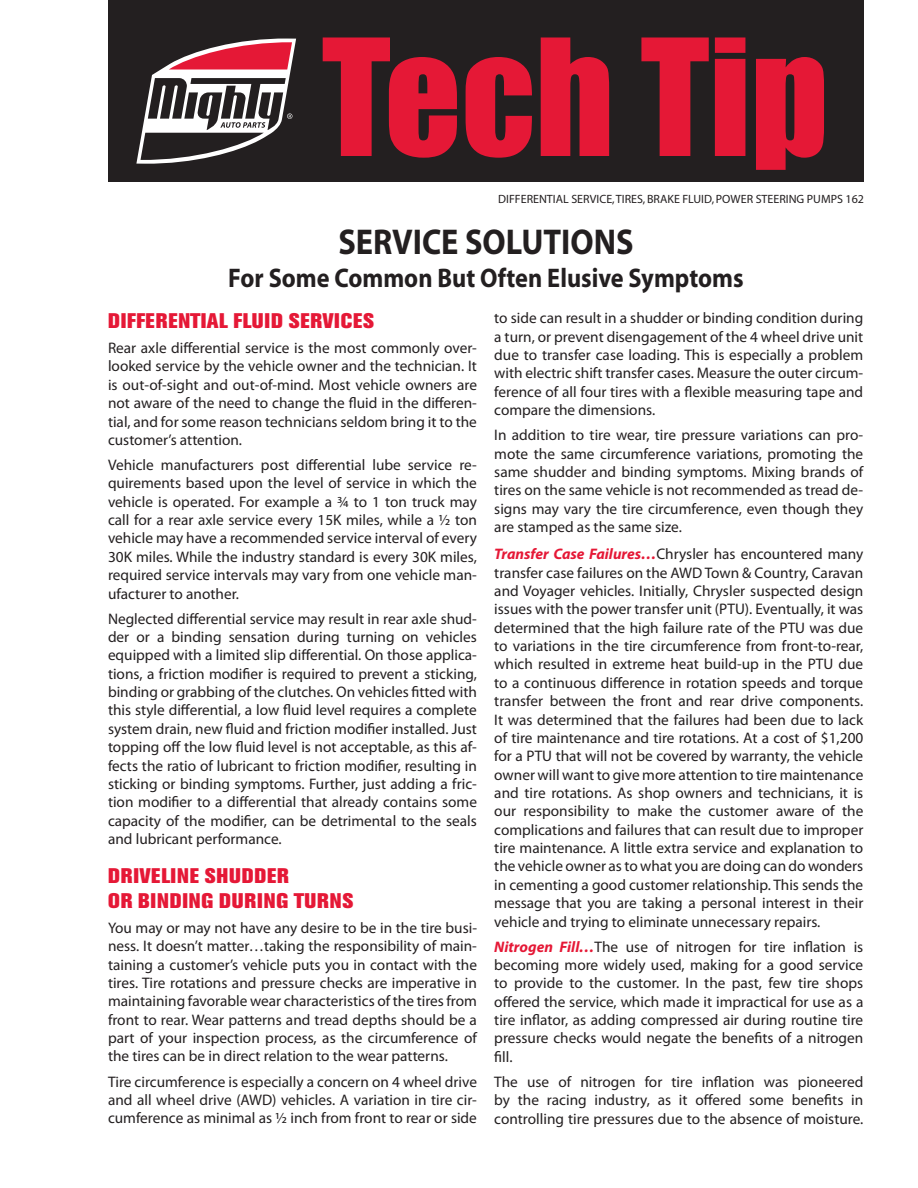
<style>
.page{position:relative;width:918px;height:1188px;background:#fff}
.page>*{position:absolute;margin:0;border:0;box-sizing:border-box;transform-origin:0 0}
.t1{font:700 36px "Myriad";color:#231f20;scale:.9 1}
.t2{font:700 27px "Myriad";color:#231f20;scale:.9 1}
.t3{font:800 21px/25.2px "Akzidenz Grotesk BE";letter-spacing:.04em;color:#e51836}
.t4{font:15.3px/18.3px "Myriad Pro";color:#231f20;text-align:justify}
.t5{font:12px "Myriad";color:#231f20}
.s1{font-weight:700;font-style:italic;color:#e51836}
</style>
<div class="page">
<div style="left:108px;top:0;width:756px;height:182px;background:#231f20"></div>
<svg style="left:323px;top:37px;width:134px;height:121px"></svg>
<svg style="left:466px;top:57px;width:66px;height:101px"></svg>
<svg style="left:541px;top:37px;width:68px;height:119px"></svg>
<svg style="left:641px;top:37px;width:68px;height:119px"></svg>
<div style="left:715px;top:37px;width:30px;height:119px;background:#e51836"></div>
<svg style="left:756px;top:57px;width:68px;height:113px"></svg>
<svg style="left:136px;top:38px;width:160px;height:126px"></svg>
<p class="t5" style="left:498px;top:193px;width:367px">DIFFERENTIAL SERVICE, TIRES, BRAKE FLUID, POWER STEERING PUMPS 162</p>
<h1 class="t1" style="left:338px;top:223px;width:330px">SERVICE SOLUTIONS</h1>
<h2 class="t2" style="left:228px;top:264px;width:574px">For Some Common But Often Elusive Symptoms</h2>
<h3 class="t3" style="left:108px;top:308px;width:267px">DIFFERENTIAL FLUID SERVICES</h3>
<p class="t4" style="left:108px;top:339px;width:371px">Rear axle differential service is the most commonly over&shy;looked service by the vehicle owner and the technician. It is out-of-sight and out-of-mind. Most vehicle owners are not aware of the need to change the fluid in the differen&shy;tial, and for some reason technicians seldom bring it to the customer’s attention.</p>
<p class="t4" style="left:108px;top:455px;width:371px">Vehicle manufacturers post differential lube service re&shy;quirements based upon the level of service in which the vehicle is operated. For example a ¾ to 1 ton truck may call for a rear axle service every 15K miles, while a ½ ton vehicle may have a recommended service interval of every 30K miles. While the industry standard is every 30K miles, required service intervals may vary from one vehicle man&shy;ufacturer to another.</p>
<p class="t4" style="left:108px;top:609px;width:371px">Neglected differential service may result in rear axle shud&shy;der or a binding sensation during turning on vehicles equipped with a limited slip differential. On those applica&shy;tions, a friction modifier is required to prevent a sticking, binding or grabbing of the clutches. On vehicles fitted with this style differential, a low fluid level requires a complete system drain, new fluid and friction modifier installed. Just topping off the low fluid level is not acceptable, as this af&shy;fects the ratio of lubricant to friction modifier, resulting in sticking or binding symptoms. Further, just adding a fric&shy;tion modifier to a differential that already contains some capacity of the modifier, can be detrimental to the seals and lubricant performance.</p>
<h3 class="t3" style="left:108px;top:863px;width:246px">DRIVELINE SHUDDER<br>OR BINDING DURING TURNS</h3>
<p class="t4" style="left:108px;top:918px;width:371px">You may or may not have any desire to be in the tire busi&shy;ness. It doesn’t matter…taking the responsibility of main&shy;taining a customer’s vehicle puts you in contact with the tires. Tire rotations and pressure checks are imperative in maintaining favorable wear characteristics of the tires from front to rear. Wear patterns and tread depths should be a part of your inspection process, as the circumference of the tires can be in direct relation to the wear patterns.</p>
<p class="t4" style="left:108px;top:1072px;width:371px">Tire circumference is especially a concern on 4 wheel drive and all wheel drive (AWD) vehicles. A variation in tire cir&shy;cumference as minimal as ½ inch from front to rear or side</p>
<p class="t4" style="left:494px;top:309px;width:371px">to side can result in a shudder or binding condition during a turn, or prevent disengagement of the 4 wheel drive unit due to transfer case loading. This is especially a problem with electric shift transfer cases. Measure the outer circum&shy;ference of all four tires with a flexible measuring tape and compare the dimensions.</p>
<p class="t4" style="left:494px;top:426px;width:371px">In addition to tire wear, tire pressure variations can pro&shy;mote the same circumference variations, promoting the same shudder and binding symptoms. Mixing brands of tires on the same vehicle is not recommended as tread de&shy;signs may vary the tire circumference, even though they are stamped as the same size.</p>
<p class="t4" style="left:494px;top:545px;width:371px"><span class="s1">Transfer Case Failures…</span>Chrysler has encountered many transfer case failures on the AWD Town &amp; Country, Caravan and Voyager vehicles. Initially, Chrysler suspected design issues with the power transfer unit (PTU). Eventually, it was determined that the high failure rate of the PTU was due to variations in the tire circumference from front-to-rear, which resulted in extreme heat build-up in the PTU due to a continuous difference in rotation speeds and torque transfer between the front and rear drive components.<br>It was determined that the failures had been due to lack of tire maintenance and tire rotations. At a cost of $1,200 for a PTU that will not be covered by warranty, the vehicle owner will want to give more attention to tire maintenance and tire rotations. As shop owners and technicians, it is our responsibility to make the customer aware of the complications and failures that can result due to improper tire maintenance. A little extra service and explanation to the vehicle owner as to what you are doing can do wonders in cementing a good customer relationship. This sends the message that you are taking a personal interest in their vehicle and trying to eliminate unnecessary repairs.</p>
<p class="t4" style="left:494px;top:937px;width:371px"><span class="s1">Nitrogen Fill…</span>The use of nitrogen for tire inflation is becoming more widely used, making for a good service to provide to the customer. In the past, few tire shops offered the service, which made it impractical for use as a tire inflator, as adding compressed air during routine tire pressure checks would negate the benefits of a nitrogen fill.</p>
<p class="t4" style="left:494px;top:1072px;width:371px">The use of nitrogen for tire inflation was pioneered by the racing industry, as it offered some benefits in controlling tire pressures due to the absence of moisture.</p>
</div>
